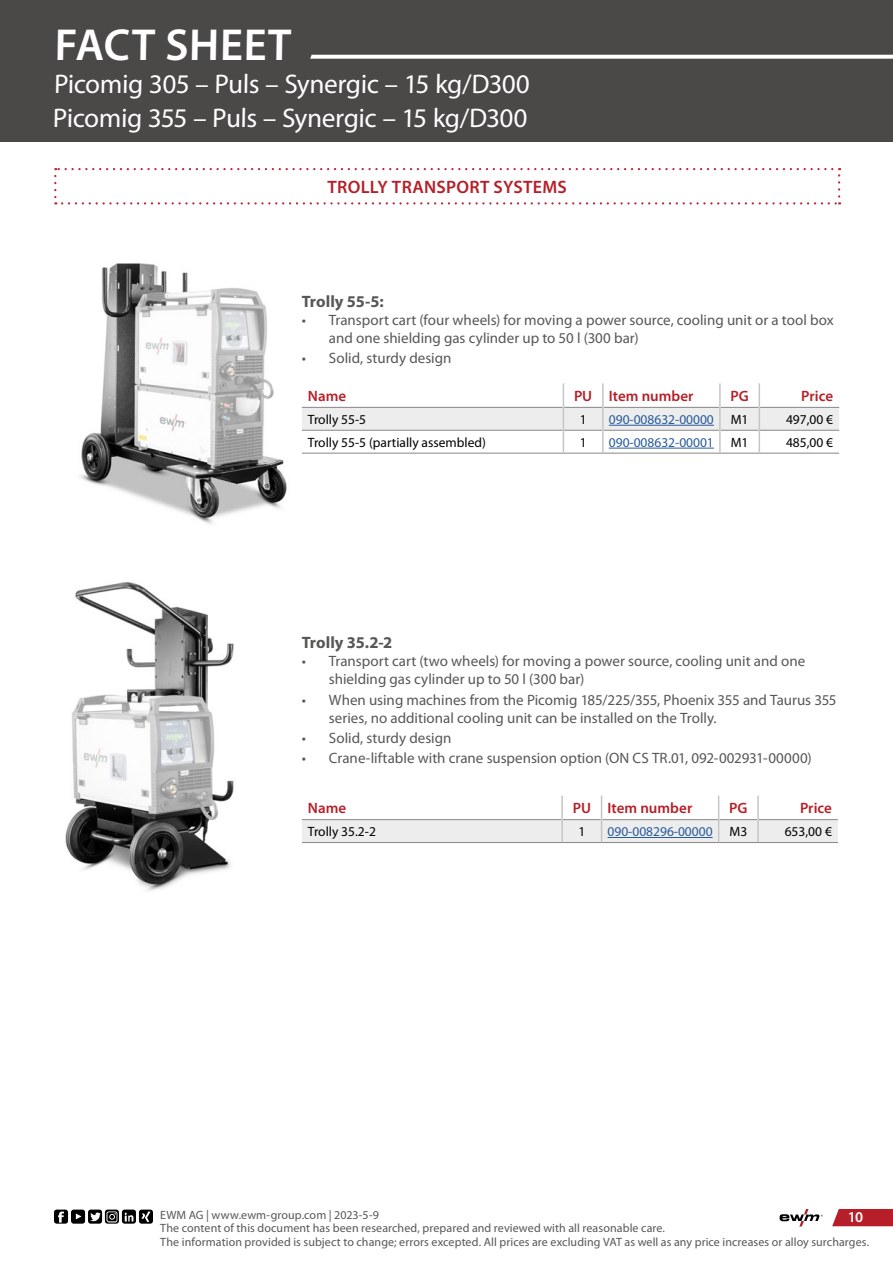
<style>
.page{position:relative;width:893px;height:1263px;background:#fff}
.page>*{position:absolute;margin:0;border:0;box-sizing:border-box;transform-origin:0 0}
.t1{font:600 45px "Myriad Pro";color:#fff}
.t2{font:27px/34.5px "Myriad Pro";letter-spacing:-.01em;color:#fff}
.t3{font:600 18px "Myriad Pro";letter-spacing:.015em;color:#b61f29}
.t4{font:700 16.5px "Myriad Pro";color:#575756}
.t5{font:15px/18px "Myriad Pro";color:#575756}
.t6{font:600 15px "Myriad Pro";color:#b61f29}
.t7{font:600 15px "Myriad Pro";color:#fff}
.t8{font:13.5px "Myriad Pro";color:#000}
.t9{font:13.5px "Myriad Pro";color:#275b9b}
.t10{font:12px/13.5px "Myriad Pro";letter-spacing:.005em;color:#575756}
.s1{color:#000}
</style>
<div class="page">
<svg style="left:780px;top:1209px;width:43px;height:17px"></svg>
<svg style="left:832px;top:1209px;width:61px;height:17px"></svg>
<svg style="left:54px;top:1209px;width:99px;height:15px"></svg>
<svg style="left:54px;top:168px;width:786px;height:37px"></svg>
<img style="left:80px;top:263px;width:207px;height:261px">
<hr style="left:302px;top:453px;width:261px;height:1px;background:#878787">
<hr style="left:563px;top:453px;width:40px;height:1px;background:#878787">
<hr style="left:603px;top:453px;width:117px;height:1px;background:#878787">
<hr style="left:720px;top:453px;width:39px;height:1px;background:#878787">
<hr style="left:759px;top:453px;width:80px;height:1px;background:#878787">
<svg style="left:302px;top:383px;width:537px;height:70px"></svg>
<hr style="left:609px;top:425px;width:105px;height:1px;background:#275b9b">
<hr style="left:609px;top:448px;width:105px;height:1px;background:#275b9b">
<img style="left:65px;top:582px;width:169px;height:309px">
<hr style="left:302px;top:842px;width:260px;height:1px;background:#878787">
<hr style="left:562px;top:842px;width:40px;height:1px;background:#878787">
<hr style="left:602px;top:842px;width:117px;height:1px;background:#878787">
<hr style="left:719px;top:842px;width:39px;height:1px;background:#878787">
<hr style="left:758px;top:842px;width:80px;height:1px;background:#878787">
<svg style="left:302px;top:796px;width:536px;height:46px"></svg>
<hr style="left:757px;top:820px;width:2px;height:22px;background:#c6c6c6">
<hr style="left:608px;top:837px;width:105px;height:1px;background:#275b9b">
<div style="left:0;top:0;width:893px;height:141px;background:#4b4948"></div>
<svg style="left:310px;top:55px;width:583px;height:4px;background:#f0f0f0"></svg>
<h1 class="t1" style="left:54px;top:16px;width:239px">FACT SHEET</h1>
<h2 class="t2" style="left:53px;top:66px;width:479px">Picomig 305 – Puls – Synergic – 15 kg/D300<br>Picomig 355 – Puls – Synergic – 15 kg/D300</h2>
<p class="t3" style="left:328px;top:175px;width:241px">TROLLY TRANSPORT SYSTEMS</p>
<p class="t4" style="left:302px;top:291px;width:83px">Trolly 55-5:</p>
<p class="t5" style="left:329px;top:311px;width:506px;text-indent:-27px">• Transport cart (four wheels) for moving a power source, cooling unit or a tool box and one shielding gas cylinder up to 50 l (300 bar)</p>
<p class="t5" style="left:302px;top:349px;width:151px">• Solid, sturdy design</p>
<p class="t6" style="left:308px;top:386px;width:40px">Name</p>
<p class="t6" style="left:574px;top:386px;width:121px">PU Item number</p>
<p class="t6" style="left:730px;top:386px;width:20px">PG</p>
<p class="t6" style="left:801px;top:386px;width:33px">Price</p>
<p class="t8" style="left:308px;top:411px;width:60px">Trolly 55-5</p>
<p class="t8" style="left:580px;top:411px;width:8px">1</p>
<p class="t9" style="left:609px;top:411px;width:141px">090-008632-00000 <span class="s1">M1</span></p>
<p class="t8" style="left:786px;top:411px;width:49px">497,00 €</p>
<p class="t8" style="left:308px;top:434px;width:179px">Trolly 55-5 (partially assembled)</p>
<p class="t8" style="left:580px;top:434px;width:8px">1</p>
<p class="t9" style="left:609px;top:434px;width:141px">090-008632-00001 <span class="s1">M1</span></p>
<p class="t8" style="left:786px;top:434px;width:49px">485,00 €</p>
<p class="t4" style="left:302px;top:632px;width:92px">Trolly 35.2-2</p>
<p class="t5" style="left:329px;top:652px;width:478px;text-indent:-27px">• Transport cart (two wheels) for moving a power source, cooling unit and one shielding gas cylinder up to 50 l (300 bar)</p>
<p class="t5" style="left:329px;top:690px;width:509px;text-indent:-27px">• When using machines from the Picomig 185/225/355, Phoenix 355 and Taurus 355 series, no additional cooling unit can be installed on the Trolly.</p>
<p class="t5" style="left:302px;top:728px;width:151px">• Solid, sturdy design</p>
<p class="t5" style="left:302px;top:748px;width:511px">• Crane-liftable with crane suspension option (ON CS TR.01, 092-002931-00000)</p>
<p class="t6" style="left:308px;top:799px;width:40px">Name</p>
<p class="t6" style="left:573px;top:799px;width:121px">PU Item number</p>
<p class="t6" style="left:729px;top:799px;width:20px">PG</p>
<p class="t6" style="left:800px;top:799px;width:33px">Price</p>
<p class="t8" style="left:308px;top:823px;width:70px">Trolly 35.2-2</p>
<p class="t8" style="left:578px;top:823px;width:8px">1</p>
<p class="t9" style="left:608px;top:823px;width:141px">090-008296-00000 <span class="s1">M3</span></p>
<p class="t8" style="left:785px;top:823px;width:49px">653,00 €</p>
<p class="t10" style="left:160px;top:1207px;width:220px">EWM AG | www.ewm-group.com | 2023-5-9</p>
<p class="t7" style="left:848px;top:1207px;width:17px">10</p>
<p class="t10" style="left:160px;top:1221px;width:710px">The content of this document has been researched, prepared and reviewed with all reasonable care.<br>The information provided is subject to change; errors excepted. All prices are excluding VAT as well as any price increases or alloy surcharges.</p>
</div>
